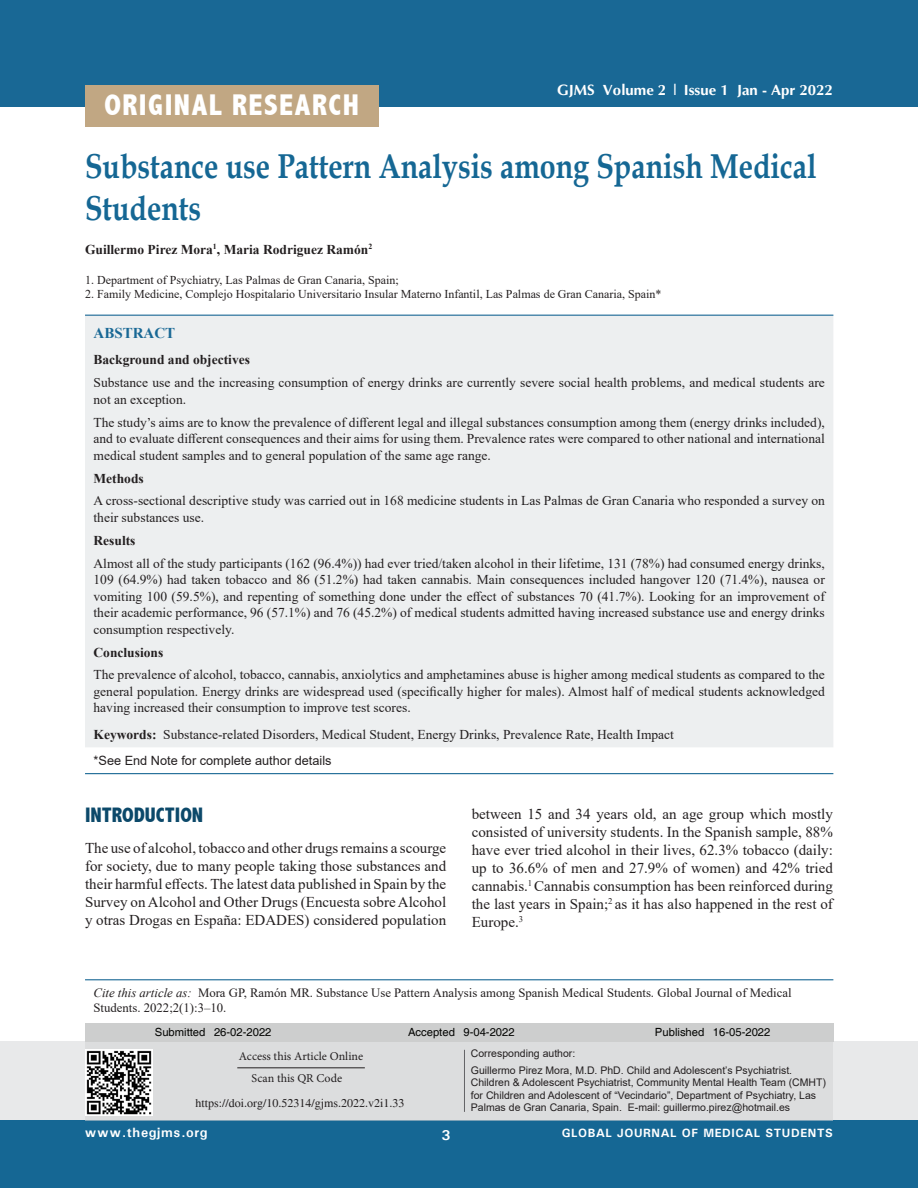
<style>
.page{position:relative;width:918px;height:1188px;background:#fff}
.page>*{position:absolute;margin:0;border:0;box-sizing:border-box;transform-origin:0 0}
.t1{font:700 34.5px/41.4px "Book Antiqua";color:#156794;scale:.83 1}
.t2{font:800 condensed 30px "Abadi";letter-spacing:.05em;color:#fff}
.Head_1{font:800 condensed 21px "Abadi";color:#0c496a}
.J_Para_2{font:15px/18px "Times New Roman";color:#231f20;text-align:justify}
.t3{font:700 15px "Ottawa";color:#fff}
.t4{font:700 15px "Times New Roman";color:#196895}
.t5{font:700 14.25px "Univers";color:#fff}
.Abstract{font:13.5px/16.5px "Times New Roman";color:#231f20;text-align:justify}
.Abstract-2{font:700 13.5px "Times New Roman";color:#231f20}
.Main_Title_02{font:700 13.5px "Times New Roman";color:#231f20}
.t6{font:700 13.5px "Univers";letter-spacing:.05em;color:#fff}
.t7{font:12.75px/15.3px "Times New Roman";color:#231f20}
.t8{font:12.75px "Arial";color:#231f20}
.Main_title_03{font:12px "Times New Roman";color:#231f20}
.Article_INFO{font:12px "Times";color:#231f20}
.t9{font:12px "Minion Pro";color:#231f20}
.t10{font:700 12px "Univers";letter-spacing:.05em;color:#fff}
.t11{font:11.25px "Helvetica";color:#040503}
.t12{font:10.5px/12.6px "Arial";color:#231f20}
.s1{font-weight:700}
.s2{font-style:italic}
</style>
<div class="page">
<div style="left:0;top:1121px;width:918px;height:67px;background:#156794"></div>
<div style="left:0;top:0;width:918px;height:106px;background:#196895"></div>
<div style="left:0;top:1042px;width:918px;height:78px;background:#d7d9da"></div>
<img style="left:85px;top:1049px;width:68px;height:67px">
<div style="left:85px;top:85px;width:293px;height:41px;background:#c1a783"></div>
<hr style="left:464px;top:1050px;width:1px;height:62px;background:#636366">
<div style="left:85px;top:1024px;width:748px;height:18px;background:#cdcece"></div>
<div style="left:85px;top:316px;width:748px;height:431px;background:#edeff0"></div>
<hr style="left:85px;top:315px;width:748px;height:1px;background:#196895">
<hr style="left:85px;top:773px;width:748px;height:1px;background:#196895">
<hr style="left:237px;top:1067px;width:128px;height:1px;background:#231f20">
<hr style="left:85px;top:979px;width:748px;height:1px;background:#196895">
<p class="t2" style="left:104px;top:87px;width:256px">ORIGINAL RESEARCH</p>
<p class="t3" style="left:557px;top:81px;width:277px">GJMS Volume 2 | Issue 1 Jan - Apr 2022</p>
<p class="t1" style="left:85px;top:146px;width:883px">Substance use Pattern Analysis among Spanish Medical<br>Students</p>
<p class="Main_Title_02" style="left:85px;top:240px;width:289px">Guillermo Pirez Mora<sup>1</sup>, Maria Rodriguez Ramón<sup>2</sup></p>
<p class="Main_title_03" style="left:85px;top:271px;width:315px">1. Department of Psychiatry, Las Palmas de Gran Canaria, Spain;</p>
<p class="Main_title_03" style="left:85px;top:286px;width:578px">2. Family Medicine, Complejo Hospitalario Universitario Insular Materno Infantil, Las Palmas de Gran Canaria, Spain*</p>
<p class="t4" style="left:94px;top:322px;width:83px">ABSTRACT</p>
<p class="Abstract-2" style="left:94px;top:350px;width:158px">Background and objectives</p>
<p class="Abstract" style="left:94px;top:374px;width:733px">Substance use and the increasing consumption of energy drinks are currently severe social health problems, and medical students are not an exception.</p>
<p class="Abstract" style="left:94px;top:414px;width:733px">The study’s aims are to know the prevalence of different legal and illegal substances consumption among them (energy drinks included), and to evaluate different consequences and their aims for using them. Prevalence rates were compared to other national and international medical student samples and to general population of the same age range.</p>
<p class="Abstract-2" style="left:94px;top:468px;width:52px">Methods</p>
<p class="Abstract" style="left:94px;top:492px;width:733px">A cross-sectional descriptive study was carried out in 168 medicine students in Las Palmas de Gran Canaria who responded a survey on their substances use.</p>
<p class="Abstract-2" style="left:94px;top:531px;width:43px">Results</p>
<p class="Abstract" style="left:94px;top:555px;width:733px">Almost all of the study participants (162 (96.4%)) had ever tried/taken alcohol in their lifetime, 131 (78%) had consumed energy drinks, 109 (64.9%) had taken tobacco and 86 (51.2%) had taken cannabis. Main consequences included hangover 120 (71.4%), nausea or vomiting 100 (59.5%), and repenting of something done under the effect of substances 70 (41.7%). Looking for an improvement of their academic performance, 96 (57.1%) and 76 (45.2%) of medical students admitted having increased substance use and energy drinks consumption respectively.</p>
<p class="Abstract-2" style="left:94px;top:642px;width:71px">Conclusions</p>
<p class="Abstract" style="left:94px;top:666px;width:733px">The prevalence of alcohol, tobacco, cannabis, anxiolytics and amphetamines abuse is higher among medical students as compared to the general population. Energy drinks are widespread used (specifically higher for males). Almost half of medical students acknowledged having increased their consumption to improve test scores.</p>
<p class="Abstract" style="left:94px;top:726px;width:582px"><span class="s1">Keywords:</span> Substance-related Disorders, Medical Student, Energy Drinks, Prevalence Rate, Health Impact</p>
<p class="t8" style="left:94px;top:752px;width:240px">*See End Note for complete author details</p>
<p class="Head_1" style="left:85px;top:803px;width:120px">INTRODUCTION</p>
<p class="J_Para_2" style="left:85px;top:838px;width:363px">The use of alcohol, tobacco and other drugs remains a scourge for society, due to many people taking those substances and their harmful effects. The latest data published in Spain by the Survey on Alcohol and Other Drugs (Encuesta sobre Alcohol y otras Drogas en España: EDADES) considered population</p>
<p class="J_Para_2" style="left:472px;top:804px;width:363px">between 15 and 34 years old, an age group which mostly consisted of university students. In the Spanish sample, 88% have ever tried alcohol in their lives, 62.3% tobacco (daily: up to 36.6% of men and 27.9% of women) and 42% tried cannabis.<sup>1</sup> Cannabis consumption has been reinforced during the last years in Spain;<sup>2</sup> as it has also happened in the rest of Europe.<sup>3</sup></p>
<p class="t7" style="left:94px;top:985px;width:700px"><span class="s2">Cite this article as:</span> Mora GP, Ramón MR. Substance Use Pattern Analysis among Spanish Medical Students. Global Journal of Medical<br>Students. 2022;2(1):3–10.</p>
<p class="t11" style="left:155px;top:1026px;width:52px">Submitted</p>
<p class="t11" style="left:214px;top:1026px;width:59px">26-02-2022</p>
<p class="t11" style="left:408px;top:1026px;width:48px">Accepted</p>
<p class="t11" style="left:463px;top:1026px;width:53px">9-04-2022</p>
<p class="t11" style="left:655px;top:1026px;width:51px">Published</p>
<p class="t11" style="left:713px;top:1026px;width:59px">16-05-2022</p>
<p class="t9" style="left:239px;top:1049px;width:126px">Access this Article Online</p>
<p class="t9" style="left:252px;top:1071px;width:92px">Scan this QR Code</p>
<p class="Article_INFO" style="left:196px;top:1096px;width:211px">https://doi.org/10.52314/gjms.2022.v2i1.33</p>
<p class="t12" style="left:471px;top:1047px;width:106px">Corresponding author:</p>
<p class="t12" style="left:471px;top:1064px;width:323px">Guillermo Pirez Mora, M.D. PhD. Child and Adolescent’s Psychiatrist.</p>
<p class="t12" style="left:471px;top:1076px;width:357px">Children &amp; Adolescent Psychiatrist, Community Mental Health Team (CMHT) for Children and Adolescent of “Vecindario”, Department of Psychiatry, Las<br>Palmas de Gran Canaria, Spain. E-mail: guillermo.pirez@hotmail.es</p>
<p class="t6" style="left:85px;top:1123px;width:125px">www.thegjms.org</p>
<p class="t5" style="left:441px;top:1126px;width:10px">3</p>
<p class="t10" style="left:562px;top:1125px;width:273px">GLOBAL JOURNAL OF MEDICAL STUDENTS</p>
</div>
